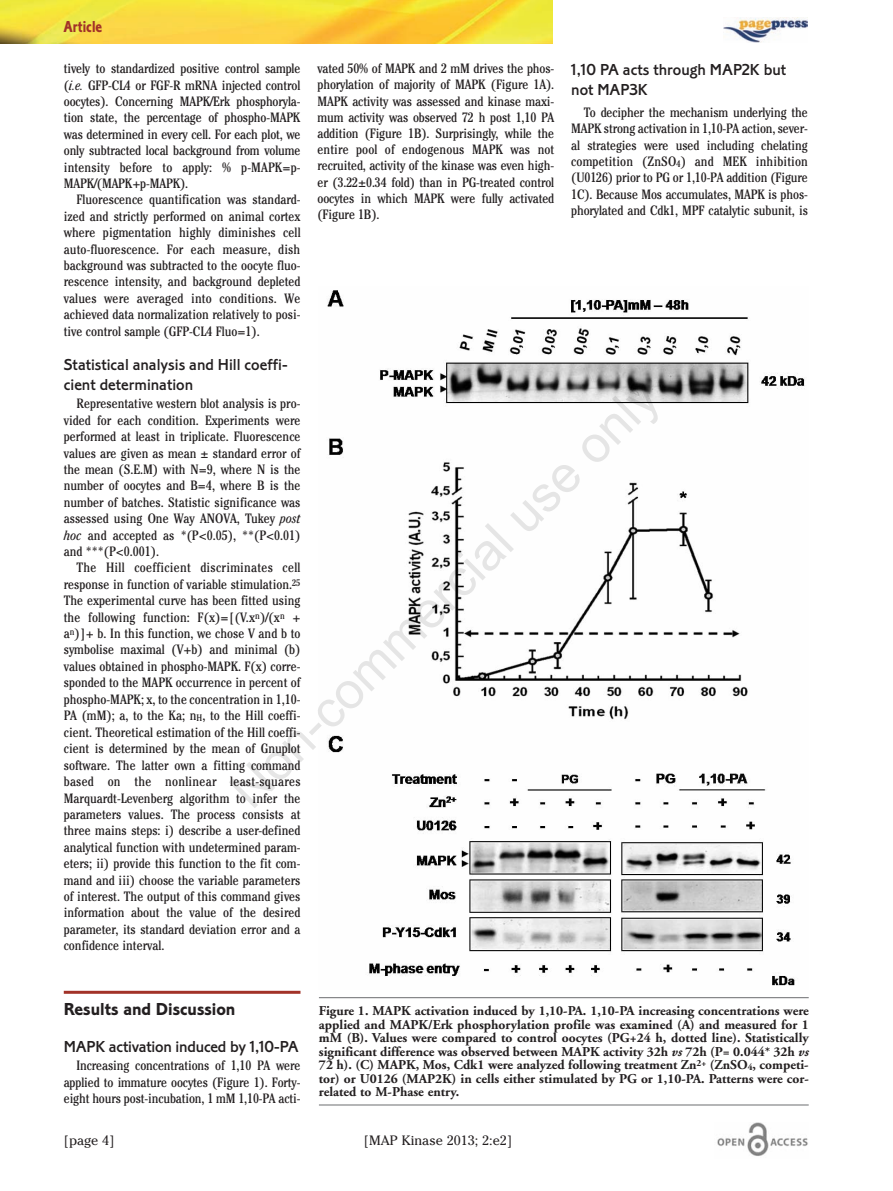
<style>
.page{position:relative;width:893px;height:1191px;background:#fff}
.page>*{position:absolute;margin:0;border:0;box-sizing:border-box;transform-origin:0 0}
.t1{font:51.45px "Arial";color:rgb(0 0 0/.1)}
.t2{font:18px "Corinthian Bold Plain";color:#231f20}
.t3{font:16.5px/20px "Corinthian Medium Plain";color:#231f20}
.t4{font:16.5px "Corinthian Bold Condensed Plain";color:#a23228}
.t5{font:condensed 13.5px/16.4px "Cheltenham";letter-spacing:-.005em;color:#231f20;text-align:justify}
.t6{font:700 13.5px/13.5px "Adobe Garamond";color:#231f20;text-align:justify}
.t7{font:13.5px "Cheltenham";color:#231f20}
.s1{font-style:italic}
</style>
<div class="page">
<img style="left:0;top:0;width:553px;height:44px">
<hr style="left:64px;top:990px;width:236px;height:3px;background:#a23228">
<img style="left:717px;top:1123px;width:91px;height:33px">
<img style="left:723px;top:17px;width:84px;height:26px">
<img style="left:327px;top:290px;width:478px;height:696px">
<hr style="left:319px;top:997px;width:490px;height:1px;background:#6c6d70">
<hr style="left:319px;top:1104px;width:490px;height:1px;background:#6c6d70">
<p class="t4" style="left:63px;top:21px;width:40px">Article</p>
<p class="t5" style="left:317px;top:62px;width:238px">vated 50% of MAPK and 2 mM drives the phos&shy;phorylation of majority of MAPK (Figure 1A).<br>MAPK activity was assessed and kinase maxi&shy;mum activity was observed 72 h post 1,10 PA addition (Figure 1B). Surprisingly, while the entire pool of endogenous MAPK was not recruited, activity of the kinase was even high&shy;er (3.22±0.34 fold) than in PG-treated control oocytes in which MAPK were fully activated (Figure 1B).</p>
<p class="t3" style="left:571px;top:61px;width:216px">1,10 PA acts through MAP2K but not MAP3K</p>
<p class="t5" style="left:64px;top:62px;width:238px">tively to standardized positive control sample (<span class="s1">i.e.</span> GFP-CL4 or FGF-R mRNA injected control oocytes). Concerning MAPK/Erk phosphoryla&shy;tion state, the percentage of phospho-MAPK was determined in every cell. For each plot, we only subtracted local background from volume intensity before to apply: % p-MAPK=p-MAPK/(MAPK+p-MAPK).</p>
<p class="t5" style="left:64px;top:193px;width:238px;text-indent:13px">Fluorescence quantification was standard&shy;ized and strictly performed on animal cortex where pigmentation highly diminishes cell auto-fluorescence. For each measure, dish background was subtracted to the oocyte fluo&shy;rescence intensity, and background depleted values were averaged into conditions. We achieved data normalization relatively to posi&shy;tive control sample (GFP-CL4 Fluo=1).</p>
<p class="t3" style="left:64px;top:356px;width:226px">Statistical analysis and Hill coeffi&shy;cient determination</p>
<p class="t5" style="left:64px;top:397px;width:238px;text-indent:13px">Representative western blot analysis is pro&shy;vided for each condition. Experiments were performed at least in triplicate. Fluorescence values are given as mean ± standard error of the mean (S.E.M) with N=9, where N is the number of oocytes and B=4, where B is the number of batches. Statistic significance was assessed using One Way ANOVA, Tukey <span class="s1">post hoc</span> and accepted as *(P&lt;0.05), **(P&lt;0.01) and ***(P&lt;0.001).</p>
<p class="t5" style="left:64px;top:561px;width:238px;text-indent:13px">The Hill coefficient discriminates cell response in function of variable stimulation.<sup>25<br></sup>The experimental curve has been fitted using the following function: F(x)=[(V.x<sup>n</sup>)/(x<sup>n</sup> + a<sup>n</sup>)]+ b. In this function, we chose V and b to symbolise maximal (V+b) and minimal (b) values obtained in phospho-MAPK. F(x) corre&shy;sponded to the MAPK occurrence in percent of phospho-MAPK; x, to the concentration in 1,10- PA (mM); a, to the Ka; n<sub>H</sub>, to the Hill coeffi&shy;cient. Theoretical estimation of the Hill coeffi&shy;cient is determined by the mean of Gnuplot software. The latter own a fitting command based on the nonlinear least-squares Marquardt-Levenberg algorithm to infer the parameters values. The process consists at three mains steps: i) describe a user-defined analytical function with undetermined param&shy;eters; ii) provide this function to the fit com&shy;mand and iii) choose the variable parameters of interest. The output of this command gives information about the value of the desired parameter, its standard deviation error and a confidence interval.</p>
<p class="t5" style="left:571px;top:106px;width:238px;text-indent:13px">To decipher the mechanism underlying the MAPK strong activation in 1,10-PA action, sever&shy;al strategies were used including chelating competition (ZnSO<sub>4</sub>) and MEK inhibition (U0126) prior to PG or 1,10-PA addition (Figure 1C). Because Mos accumulates, MAPK is phos&shy;phorylated and Cdk1, MPF catalytic subunit, is</p>
<h1 class="t1" style="left:215px;top:774px;width:581px;rotate:-45deg">Non-commercial use only</h1>
<h2 class="t2" style="left:64px;top:1003px;width:173px">Results and Discussion</h2>
<p class="t3" style="left:64px;top:1038px;width:236px">MAPK activation induced by 1,10-PA</p>
<p class="t5" style="left:64px;top:1058px;width:238px;text-indent:13px">Increasing concentrations of 1,10 PA were applied to immature oocytes (Figure 1). Forty&shy;eight hours post-incubation, 1 mM 1,10-PA acti-</p>
<p class="t6" style="left:319px;top:1005px;width:491px">Figure 1. MAPK activation induced by 1,10-PA. 1,10-PA increasing concentrations were applied and MAPK/Erk phosphorylation profile was examined (A) and measured for 1 mM (B). Values were compared to control oocytes (PG+24 h, dotted line). Statistically significant difference was observed between MAPK activity 32h <span class="s1">vs</span> 72h (P= 0.044* 32h <span class="s1">vs </span>72 h). (C) MAPK, Mos, Cdk1 were analyzed following treatment Zn<sup>2+</sup> (ZnSO<sub>4</sub>, competi&shy;tor) or U0126 (MAP2K) in cells either stimulated by PG or 1,10-PA. Patterns were cor&shy;related to M-Phase entry.</p>
<p class="t7" style="left:64px;top:1132px;width:52px">[page 4]</p>
<p class="t7" style="left:364px;top:1132px;width:150px">[MAP Kinase 2013; 2:e2]</p>
</div>
